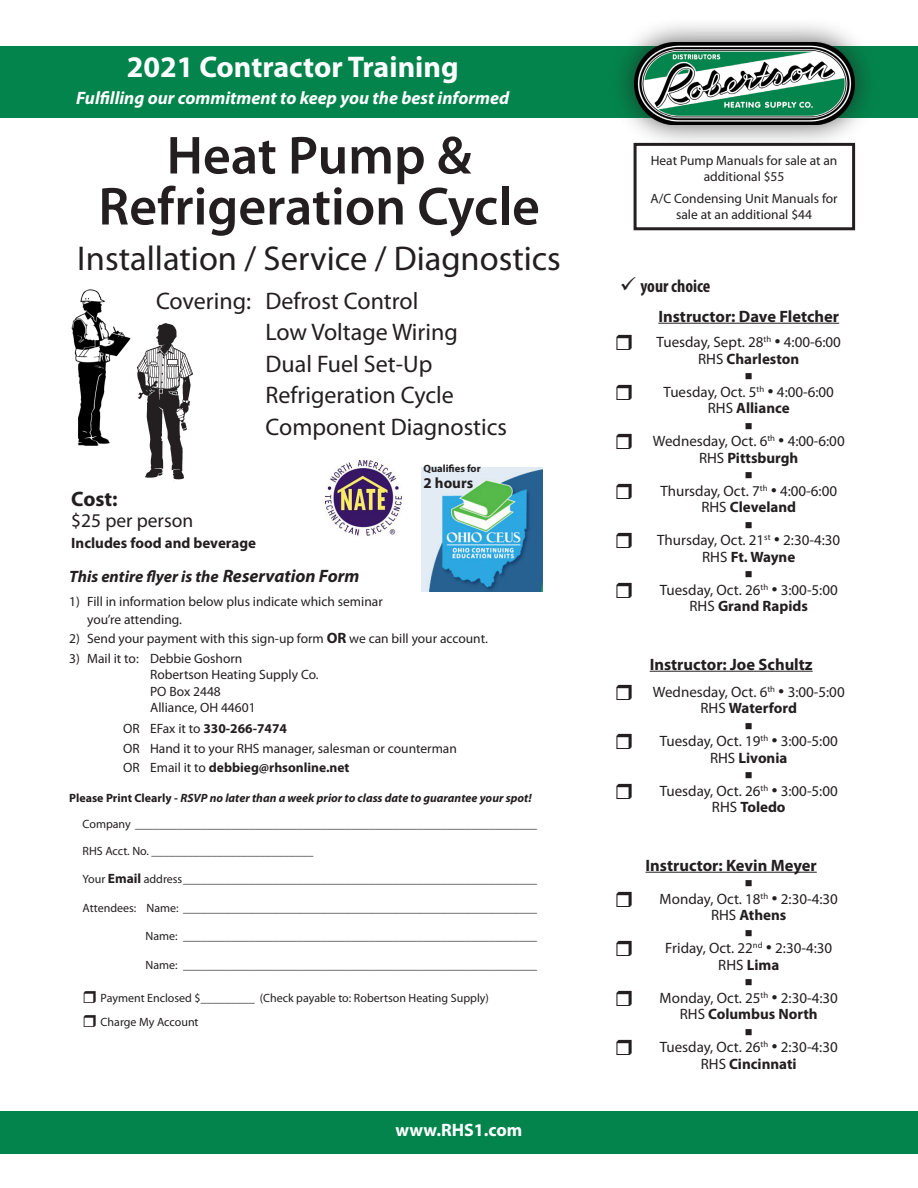
<style>
.page{position:relative;width:918px;height:1188px;background:#fff}
.page>*{position:absolute;margin:0;border:0;box-sizing:border-box;transform-origin:0 0}
.t1{font:600 54px "Myriad Pro";color:#231f20}
.t2{font:34.5px "Myriad Pro";color:#231f20}
.t3{font:700 30px "Myriad Pro";color:#fff}
.t4{font:24px "Myriad Pro";color:#231f20}
.t5{font:700 21px "Myriad Pro";color:#231f20}
.t6{font:19.5px "Myriad Pro";color:#231f20}
.t7{font:italic 700 18px "Myriad Pro";color:#fff}
.t8{font:700 18px "Myriad Pro";color:#fff}
.t9{font:700 condensed 18px "Myriad Pro";color:#231f20}
.t10{font:700 16.5px "Myriad Pro";color:#231f20}
.t11{font:italic 700 16.5px "Myriad Pro";color:#231f20}
.t12{font:15px "Myriad Pro";color:#231f20}
.t13{font:700 15px "Myriad Pro";color:#231f20}
.t14{font:13.5px/16.2px "Myriad Pro";color:#231f20;text-align:center}
.t15{font:700 13.5px "Myriad Pro";color:#231f20}
.t16{font:12px "Myriad Pro";color:#231f20}
.t17{font:italic 700 12px "Myriad Pro";color:#231f20}
.t18{font:700 10.5px "Myriad Pro";color:#231f20}
.t19{font:10.5px "Wingdings";color:#231f20}
.s1{font-size:18px}
.s2{font-weight:700;font-size:15px}
.s3{font-weight:400}
.s4{font-style:normal}
.s5{font-weight:700;font-size:13.5px}
</style>
<div class="page">
<hr style="left:658px;top:323px;width:181px;height:1px;background:#231f20">
<hr style="left:650px;top:671px;width:163px;height:1px;background:#231f20">
<hr style="left:646px;top:872px;width:171px;height:1px;background:#231f20">
<img style="left:136px;top:323px;width:58px;height:157px">
<img style="left:71px;top:289px;width:60px;height:157px">
<img style="left:325px;top:461px;width:77px;height:75px">
<img style="left:421px;top:467px;width:122px;height:124px">
<div style="left:0;top:47px;width:918px;height:71px;background:#03844c"></div>
<div style="left:0;top:1112px;width:918px;height:42px;background:#03844c"></div>
<div style="left:610px;top:17px;width:269px;height:133px;background:#231f20;opacity:.75"></div>
<img style="left:634px;top:42px;width:221px;height:82px">
<div style="left:634px;top:143px;width:221px;height:87px;border:3px solid #231f20"></div>
<p class="t3" style="left:127px;top:48px;width:333px">2021 Contractor Training</p>
<p class="t7" style="left:76px;top:87px;width:435px">Fulfilling our commitment to keep you the best informed</p>
<p class="t1" style="left:167px;top:121px;width:307px">Heat Pump &amp;</p>
<p class="t1" style="left:98px;top:172px;width:443px">Refrigeration Cycle</p>
<p class="t2" style="left:77px;top:237px;width:485px">Installation / Service / Diagnostics</p>
<p class="t4" style="left:156px;top:286px;width:264px">Covering: Defrost Control</p>
<p class="t4" style="left:266px;top:317px;width:194px">Low Voltage Wiring</p>
<p class="t4" style="left:266px;top:349px;width:168px">Dual Fuel Set-Up</p>
<p class="t4" style="left:266px;top:380px;width:190px">Refrigeration Cycle</p>
<p class="t4" style="left:266px;top:412px;width:243px">Component Diagnostics</p>
<p class="t5" style="left:71px;top:485px;width:48px">Cost:</p>
<p class="t6" style="left:71px;top:509px;width:124px">$25 per person</p>
<p class="t13" style="left:71px;top:533px;width:186px">Includes food and beverage</p>
<p class="t18" style="left:424px;top:462px;width:59px">Qualifies for</p>
<p class="t13" style="left:424px;top:474px;width:51px">2 hours</p>
<p class="t11" style="left:69px;top:566px;width:292px">This entire flyer is the <span class="s1">Reservation Form</span></p>
<p class="t14" style="left:69px;top:593px;width:315px">1) Fill in information below plus indicate which seminar</p>
<p class="t14" style="left:87px;top:611px;width:96px">you’re attending.</p>
<p class="t14" style="left:69px;top:630px;width:420px">2) Send your payment with this sign-up form <span class="s2">OR</span> we can bill your account.</p>
<p class="t14" style="left:69px;top:650px;width:175px">3) Mail it to: Debbie Goshorn</p>
<p class="t14" style="left:150px;top:666px;width:170px">Robertson Heating Supply Co.</p>
<p class="t14" style="left:150px;top:683px;width:72px">PO Box 2448</p>
<p class="t14" style="left:150px;top:699px;width:107px">Alliance, OH 44601</p>
<p class="t15" style="left:123px;top:720px;width:166px"><span class="s3">OR EFax it to</span> 330-266-7474</p>
<p class="t14" style="left:123px;top:740px;width:335px">OR Hand it to your RHS manager, salesman or counterman</p>
<p class="t15" style="left:123px;top:759px;width:228px"><span class="s3">OR Email it to</span> debbieg@rhsonline.net</p>
<p class="t17" style="left:69px;top:790px;width:464px"><span class="s4">Please Print Clearly -</span> RSVP no later than a week prior to class date to guarantee your spot!</p>
<p class="t16" style="left:83px;top:816px;width:456px">Company ___________________________________________________________________</p>
<p class="t16" style="left:83px;top:843px;width:232px">RHS Acct. No. ___________________________</p>
<p class="t16" style="left:83px;top:872px;width:456px">Your <span class="s5">Email</span> address___________________________________________________________</p>
<p class="t16" style="left:83px;top:900px;width:456px">Attendees: Name: ___________________________________________________________</p>
<p class="t16" style="left:145px;top:929px;width:393px">Name: ___________________________________________________________</p>
<p class="t16" style="left:145px;top:957px;width:393px">Name: ___________________________________________________________</p>
<p class="t16" style="left:101px;top:990px;width:390px">Payment Enclosed $_________ (Check payable to: Robertson Heating Supply)</p>
<p class="t16" style="left:101px;top:1014px;width:100px">Charge My Account</p>
<p class="t8" style="left:396px;top:1118px;width:128px">www.RHS1.com</p>
<p class="t14" style="left:651px;top:152px;width:188px">Heat Pump Manuals for sale at an additional $55</p>
<p class="t14" style="left:651px;top:190px;width:189px">A/C Condensing Unit Manuals for sale at an additional $44</p>
<p class="t9" style="left:620px;top:274px;width:92px">✓ your choice</p>
<p class="t10" style="left:658px;top:305px;width:182px">Instructor: Dave Fletcher</p>
<p class="t12" style="left:657px;top:333px;width:186px">Tuesday, Sept. 28<sup>th</sup> ● 4:00-6:00</p>
<p class="t13" style="left:698px;top:349px;width:103px"><span class="s3">RHS</span> Charleston</p>
<p class="t19" style="left:745px;top:371px;width:9px">■</p>
<p class="t12" style="left:664px;top:382px;width:172px">Tuesday, Oct. 5<sup>th</sup> ● 4:00-6:00</p>
<p class="t13" style="left:708px;top:398px;width:83px"><span class="s3">RHS</span> Alliance</p>
<p class="t19" style="left:745px;top:420px;width:9px">■</p>
<p class="t12" style="left:653px;top:432px;width:193px">Wednesday, Oct. 6<sup>th</sup> ● 4:00-6:00</p>
<p class="t13" style="left:699px;top:448px;width:101px"><span class="s3">RHS</span> Pittsburgh</p>
<p class="t19" style="left:745px;top:470px;width:9px">■</p>
<p class="t12" style="left:660px;top:481px;width:178px">Thursday, Oct. 7<sup>th</sup> ● 4:00-6:00</p>
<p class="t13" style="left:701px;top:497px;width:96px"><span class="s3">RHS</span> Cleveland</p>
<p class="t19" style="left:745px;top:519px;width:9px">■</p>
<p class="t12" style="left:657px;top:531px;width:184px">Thursday, Oct. 21<sup>st</sup> ● 2:30-4:30</p>
<p class="t13" style="left:702px;top:547px;width:95px"><span class="s3">RHS</span> Ft. Wayne</p>
<p class="t19" style="left:745px;top:569px;width:9px">■</p>
<p class="t12" style="left:660px;top:580px;width:180px">Tuesday, Oct. 26<sup>th</sup> ● 3:00-5:00</p>
<p class="t13" style="left:690px;top:596px;width:120px"><span class="s3">RHS</span> Grand Rapids</p>
<p class="t10" style="left:650px;top:653px;width:164px">Instructor: Joe Schultz</p>
<p class="t12" style="left:653px;top:682px;width:193px">Wednesday, Oct. 6<sup>th</sup> ● 3:00-5:00</p>
<p class="t13" style="left:701px;top:698px;width:98px"><span class="s3">RHS</span> Waterford</p>
<p class="t19" style="left:745px;top:720px;width:9px">■</p>
<p class="t12" style="left:660px;top:732px;width:180px">Tuesday, Oct. 19<sup>th</sup> ● 3:00-5:00</p>
<p class="t13" style="left:710px;top:748px;width:79px"><span class="s3">RHS</span> Livonia</p>
<p class="t19" style="left:745px;top:770px;width:9px">■</p>
<p class="t12" style="left:660px;top:781px;width:180px">Tuesday, Oct. 26<sup>th</sup> ● 3:00-5:00</p>
<p class="t13" style="left:712px;top:797px;width:75px"><span class="s3">RHS</span> Toledo</p>
<p class="t10" style="left:646px;top:854px;width:173px">Instructor: Kevin Meyer</p>
<p class="t19" style="left:745px;top:878px;width:9px">■</p>
<p class="t12" style="left:660px;top:889px;width:180px">Monday, Oct. 18<sup>th</sup> ● 2:30-4:30</p>
<p class="t13" style="left:711px;top:905px;width:77px"><span class="s3">RHS</span> Athens</p>
<p class="t19" style="left:745px;top:927px;width:9px">■</p>
<p class="t12" style="left:665px;top:939px;width:168px">Friday, Oct. 22<sup>nd</sup> ● 2:30-4:30</p>
<p class="t13" style="left:718px;top:955px;width:63px"><span class="s3">RHS</span> Lima</p>
<p class="t19" style="left:745px;top:977px;width:9px">■</p>
<p class="t12" style="left:660px;top:988px;width:180px">Monday, Oct. 25<sup>th</sup> ● 2:30-4:30</p>
<p class="t13" style="left:680px;top:1004px;width:139px"><span class="s3">RHS</span> Columbus North</p>
<p class="t19" style="left:745px;top:1026px;width:9px">■</p>
<p class="t12" style="left:660px;top:1038px;width:180px">Tuesday, Oct. 26<sup>th</sup> ● 2:30-4:30</p>
<p class="t13" style="left:701px;top:1054px;width:97px"><span class="s3">RHS</span> Cincinnati</p>
</div>
